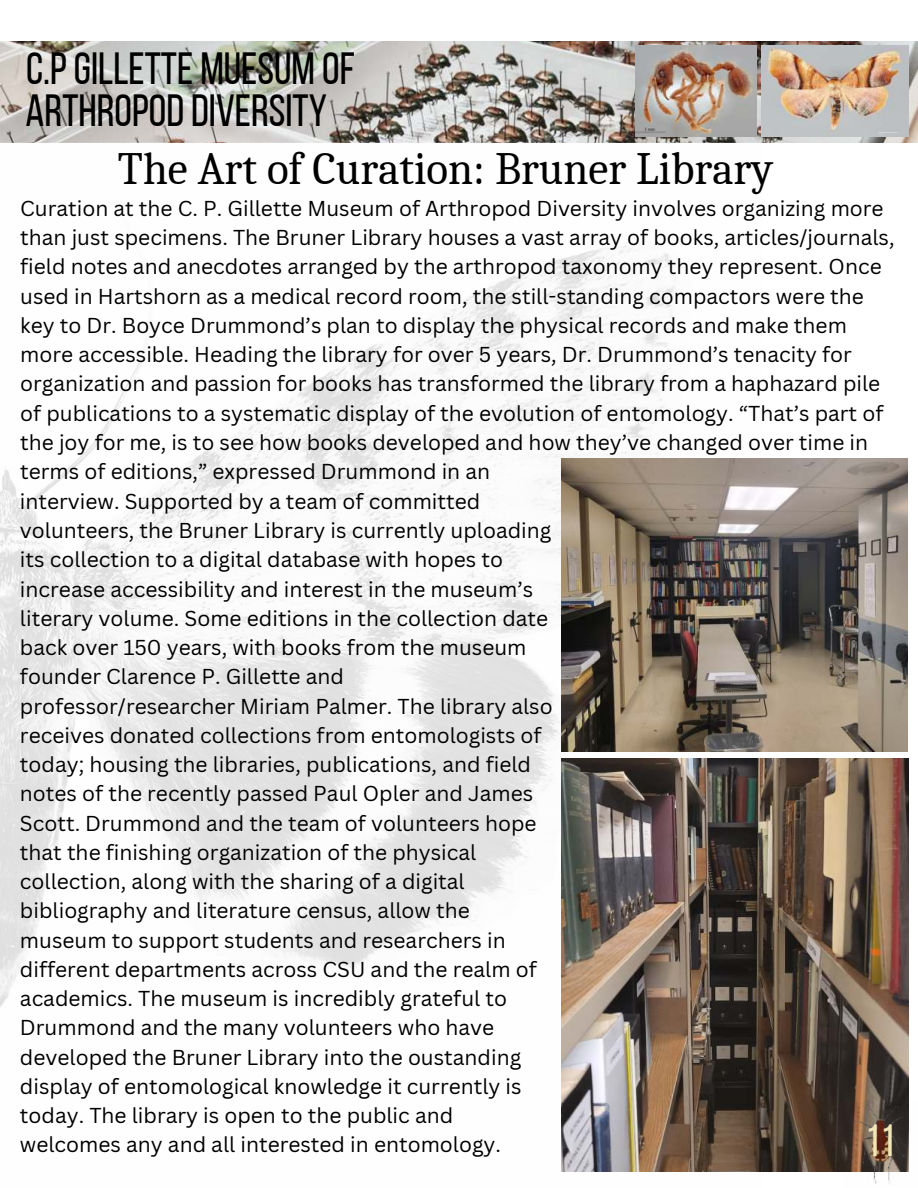
<style>
.page{position:relative;width:918px;height:1188px;background:#fff}
.page>*{position:absolute;margin:0;border:0;box-sizing:border-box;transform-origin:0 0}
.t1{font:45px/42.5px "Bebas Neue";color:#000}
.t2{font:45px "Caladea";color:#000}
.t3{font:45px "Bebas Neue";color:#f1e6b8}
.t4{font:21px/29.2px "Canva Sans";color:#000}
</style>
<div class="page">
<img style="left:0;top:41px;width:918px;height:101px">
<img style="left:0;top:142px;width:764px;height:1030px">
<img style="left:562px;top:459px;width:346px;height:292px">
<img style="left:562px;top:758px;width:346px;height:414px">
<img style="left:843px;top:1102px;width:66px;height:82px">
<img style="left:636px;top:46px;width:120px;height:91px">
<img style="left:762px;top:46px;width:146px;height:91px">
<h1 class="t1" style="left:26px;top:47px;width:331px">C.P GILLETTE MUESUM OF<br>ARTHROPOD DIVERSITY</h1>
<h1 class="t2" style="left:118px;top:142px;width:657px">The Art of Curation: Bruner Library</h1>
<p class="t4" style="left:20px;top:194px;width:876px">Curation at the C. P. Gillette Museum of Arthropod Diversity involves organizing more than just specimens. The Bruner Library houses a vast array of books, articles/journals, field notes and anecdotes arranged by the arthropod taxonomy they represent. Once used in Hartshorn as a medical record room, the still-standing compactors were the key to Dr. Boyce Drummond’s plan to display the physical records and make them more accessible. Heading the library for over 5 years, Dr. Drummond’s tenacity for organization and passion for books has transformed the library from a haphazard pile of publications to a systematic display of the evolution of entomology. “That’s part of the joy for me, is to see how books developed and how they’ve changed over time in terms of editions,” expressed Drummond in an<br>interview. Supported by a team of committed<br>volunteers, the Bruner Library is currently uploading</p>
<p class="t4" style="left:20px;top:545px;width:534px">its collection to a digital database with hopes to increase accessibility and interest in the museum’s literary volume. Some editions in the collection date back over 150 years, with books from the museum founder Clarence P. Gillette and professor/researcher Miriam Palmer. The library also receives donated collections from entomologists of today; housing the libraries, publications, and field notes of the recently passed Paul Opler and James Scott. Drummond and the team of volunteers hope that the finishing organization of the physical collection, along with the sharing of a digital bibliography and literature census, allow the museum to support students and researchers in different departments across CSU and the realm of academics. The museum is incredibly grateful to Drummond and the many volunteers who have developed the Bruner Library into the oustanding display of entomological knowledge it currently is today. The library is open to the public and welcomes any and all interested in entomology.</p>
<p class="t3" style="left:865px;top:1116px;width:32px">11</p>
</div>
